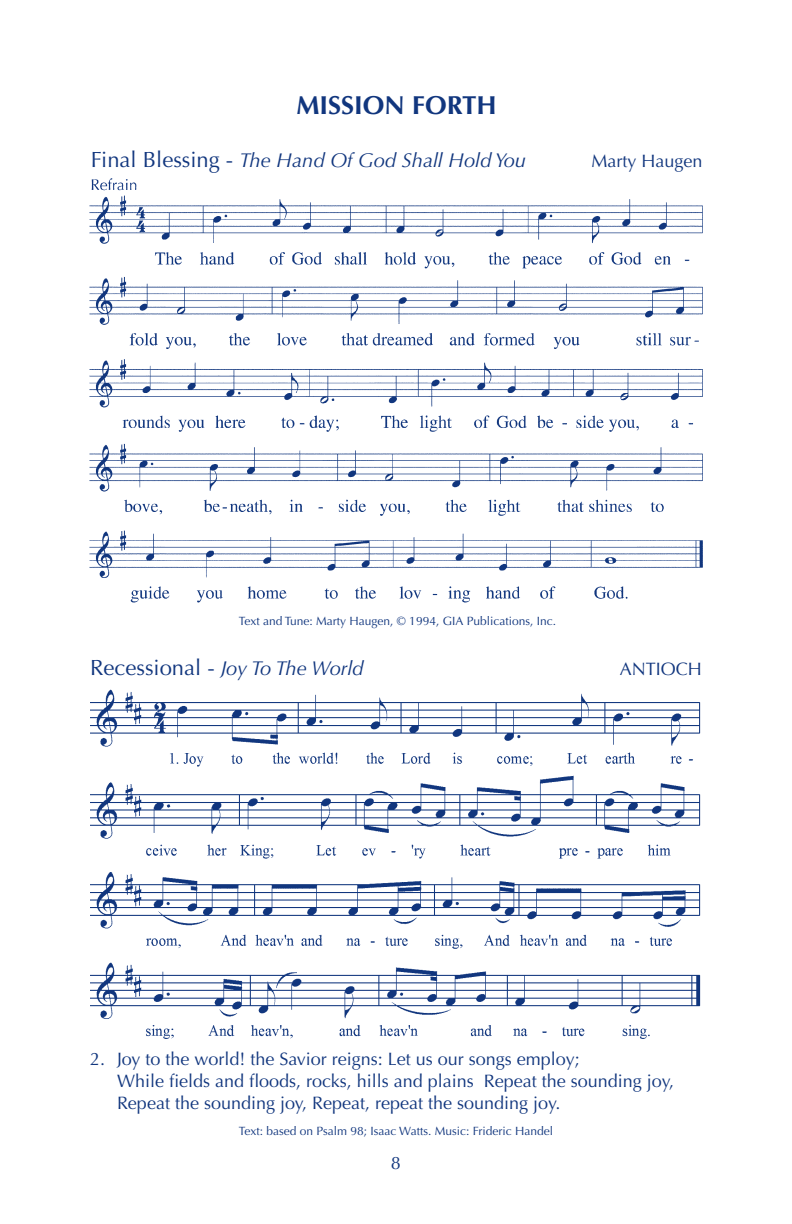
<style>
.page{position:relative;width:792px;height:1224px;background:#fff}
.page>*{position:absolute;margin:0;border:0;box-sizing:border-box;transform-origin:0 0}
.t1{font:700 26px "Optima";color:#11367e}
.t2{font:italic 20px "Optima";color:#11367e}
.t3{font:18px/21.6px "Optima";color:#11367e}
.t4{font:12px "Optima";color:#11367e}
.s1{font-style:normal;font-size:22px}
</style>
<div class="page">
<img style="left:89px;top:178px;width:614px;height:91px">
<img style="left:89px;top:276px;width:614px;height:73px">
<img style="left:89px;top:359px;width:614px;height:73px">
<img style="left:89px;top:443px;width:614px;height:73px">
<img style="left:89px;top:530px;width:614px;height:73px">
<img style="left:90px;top:689px;width:611px;height:78px">
<img style="left:90px;top:775px;width:611px;height:84px">
<img style="left:90px;top:872px;width:611px;height:77px">
<img style="left:90px;top:962px;width:611px;height:77px">
<h1 class="t1" style="left:297px;top:90px;width:202px">MISSION FORTH</h1>
<p class="t2" style="left:91px;top:148px;width:437px"><span class="s1">Final Blessing -</span> The Hand Of God Shall Hold You</p>
<p class="t3" style="left:592px;top:150px;width:113px">Marty Haugen</p>
<p class="t4" style="left:239px;top:614px;width:319px">Text and Tune: Marty Haugen, © 1994, GIA Publications, Inc.</p>
<p class="t2" style="left:90px;top:657px;width:275px"><span class="s1">Recessional -</span> Joy To The World</p>
<p class="t3" style="left:620px;top:658px;width:84px">ANTIOCH</p>
<p class="t3" style="left:117px;top:1049px;width:559px;text-indent:-27px">2. Joy to the world! the Savior reigns: Let us our songs employ;<br>While fields and floods, rocks, hills and plains Repeat the sounding joy,<br>Repeat the sounding joy, Repeat, repeat the sounding joy.</p>
<p class="t4" style="left:239px;top:1124px;width:316px">Text: based on Psalm 98; Isaac Watts. Music: Frideric Handel</p>
<p class="t3" style="left:391px;top:1152px;width:12px">8</p>
</div>
